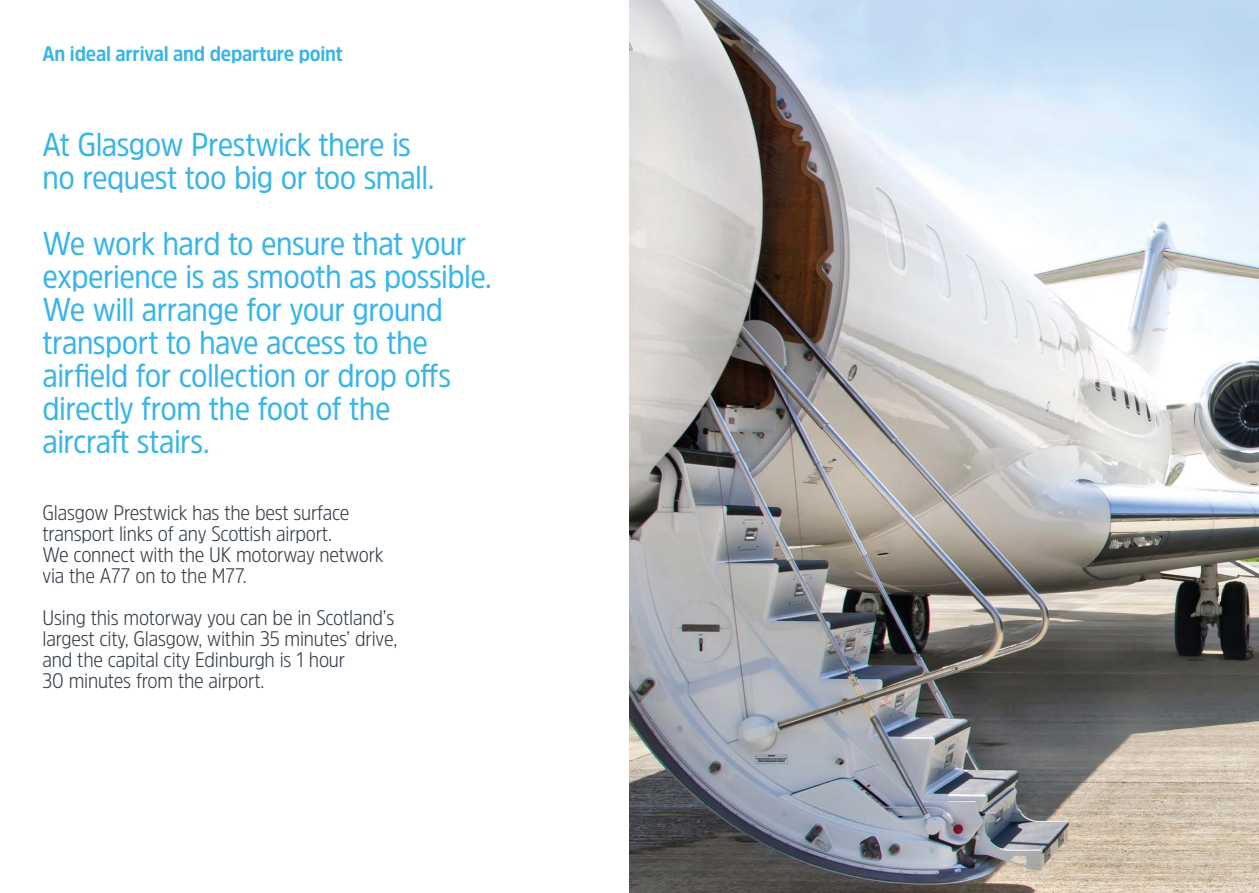
<style>
.page{position:relative;width:1259px;height:893px;background:#fff}
.page>*{position:absolute;margin:0;border:0;box-sizing:border-box;transform-origin:0 0}
.t1{font:33px/33px "Amsi Pro Narw";letter-spacing:-.015em;color:#38b5e6}
.t2{font:300 21px/21px "Amsi Pro Narw";letter-spacing:-.01em;color:#343e48}
.t3{font:700 21px "Amsi Pro Narw";letter-spacing:-.01em;color:#38b5e6}
</style>
<div class="page">
<img style="left:629px;top:0;width:630px;height:893px">
<p class="t3" style="left:43px;top:39px;width:302px">An ideal arrival and departure point</p>
<h1 class="t1" style="left:43px;top:127px;width:393px">At Glasgow Prestwick there is no request too big or too small.</h1>
<h1 class="t1" style="left:43px;top:226px;width:451px">We work hard to ensure that your experience is as smooth as possible.<br>We will arrange for your ground transport to have access to the airfield for collection or drop offs directly from the foot of the<br>aircraft stairs.</h1>
<p class="t2" style="left:43px;top:501px;width:342px">Glasgow Prestwick has the best surface transport links of any Scottish airport.<br>We connect with the UK motorway network via the A77 on to the M77.</p>
<p class="t2" style="left:43px;top:606px;width:356px">Using this motorway you can be in Scotland’s largest city, Glasgow, within 35 minutes’ drive, and the capital city Edinburgh is 1 hour<br>30 minutes from the airport.</p>
</div>
